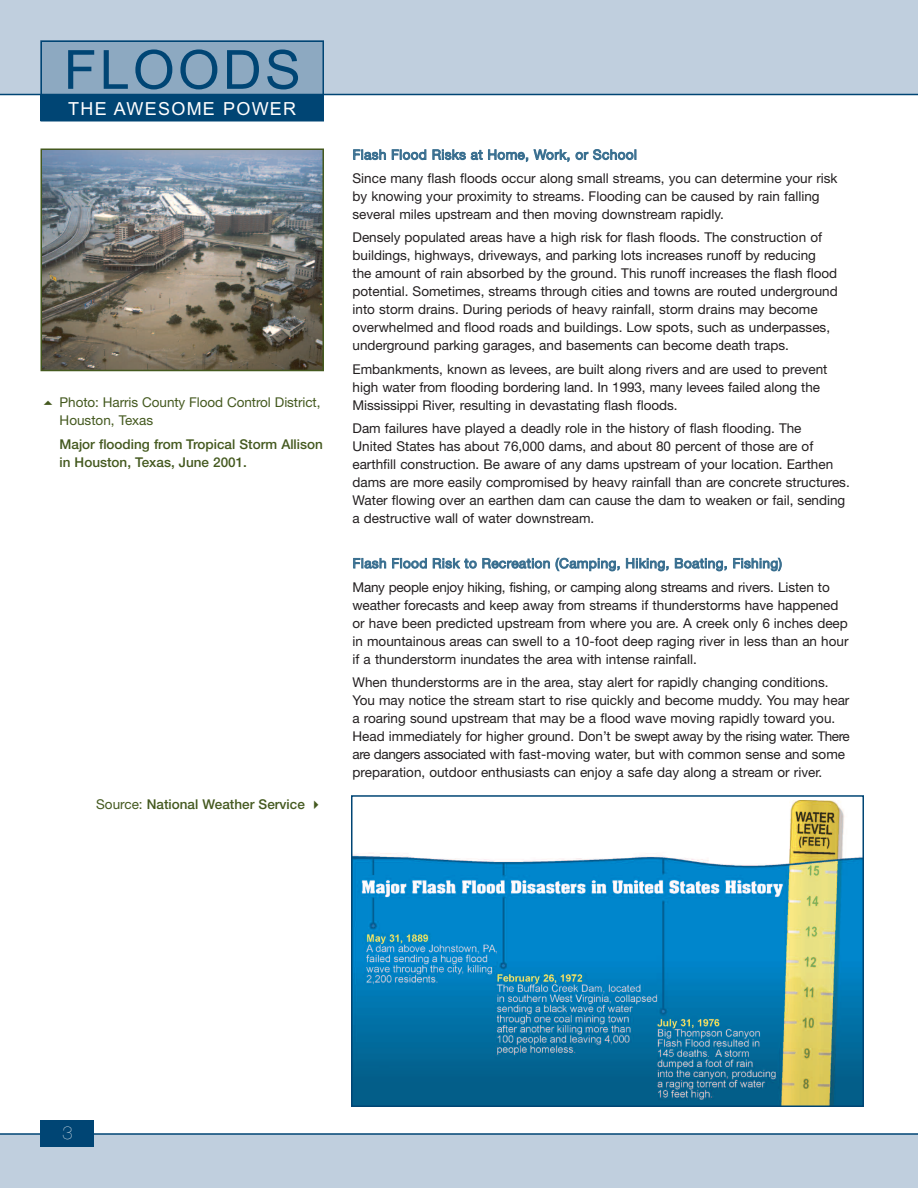
<style>
.page{position:relative;width:918px;height:1188px;background:#fff}
.page>*{position:absolute;margin:0;border:0;box-sizing:border-box;transform-origin:0 0}
.t1{font:54px "Arial";letter-spacing:.055em;color:#004574}
.t2{font:18px "Arial";letter-spacing:.07em;color:#fff}
.t3{font:200 18px "Helvetica Neue";color:#fff}
.t4{font:13.5px/18px "Helvetica Neue";color:#231f20}
.t5{font:13.5px "Helvetica Neue";letter-spacing:.03em;color:#386e8f}
.t6{font:500 13.5px/18px "Helvetica Neue";color:#44591f}
.t7{font:13.5px/18px "Helvetica Neue";letter-spacing:-.005em;color:#44591f}
.s1{font-weight:400}
</style>
<div class="page">
<div style="left:0;top:1134px;width:918px;height:54px;background:#c0cfde"></div>
<div style="left:0;top:0;width:918px;height:94px;background:#c0cfde"></div>
<div style="left:40px;top:40px;width:284px;height:54px;background:#8da9c1"></div>
<div style="left:40px;top:94px;width:284px;height:28px;background:#004574"></div>
<hr style="left:0;top:94px;width:918px;height:1px;background:#004574">
<div style="left:40px;top:41px;width:284px;height:81px;border:2px solid #004574"></div>
<hr style="left:0;top:1133px;width:918px;height:2px;background:#004574">
<div style="left:40px;top:1120px;width:54px;height:28px;background:#004574"></div>
<hr style="left:917px;top:1134px;width:1px;height:54px;background:#c0cfde">
<img style="left:43px;top:151px;width:278px;height:217px">
<div style="left:40px;top:148px;width:284px;height:223px;border:2px solid #44591f"></div>
<img style="left:354px;top:800px;width:507px;height:304px">
<div style="left:351px;top:795px;width:513px;height:312px;border:2px solid #004574"></div>
<h1 class="t1" style="left:64px;top:39px;width:239px">FLOODS</h1>
<h2 class="t2" style="left:68px;top:98px;width:230px">THE AWESOME POWER</h2>
<p class="t7" style="left:60px;top:395px;width:262px">Photo: Harris County Flood Control District,<br>Houston, Texas</p>
<p class="t6" style="left:59px;top:436px;width:265px">Major flooding from Tropical Storm Allison in Houston, Texas, June 2001.</p>
<p class="t6" style="left:96px;top:796px;width:228px"><span class="s1">Source:</span> National Weather Service ✔</p>
<p class="t5" style="left:353px;top:150px;width:286px">Flash Flood Risks at Home, Work, or School</p>
<p class="t4" style="left:352px;top:171px;width:487px">Since many flash floods occur along small streams, you can determine your risk by knowing your proximity to streams. Flooding can be caused by rain falling several miles upstream and then moving downstream rapidly.</p>
<p class="t4" style="left:352px;top:230px;width:487px">Densely populated areas have a high risk for flash floods. The construction of buildings, highways, driveways, and parking lots increases runoff by reducing the amount of rain absorbed by the ground. This runoff increases the flash flood potential. Sometimes, streams through cities and towns are routed underground into storm drains. During periods of heavy rainfall, storm drains may become overwhelmed and flood roads and buildings. Low spots, such as underpasses, underground parking garages, and basements can become death traps.</p>
<p class="t4" style="left:352px;top:361px;width:476px">Embankments, known as levees, are built along rivers and are used to prevent high water from flooding bordering land. In 1993, many levees failed along the<br>Mississippi River, resulting in devastating flash floods.</p>
<p class="t4" style="left:352px;top:421px;width:499px">Dam failures have played a deadly role in the history of flash flooding. The<br>United States has about 76,000 dams, and about 80 percent of those are of earthfill construction. Be aware of any dams upstream of your location. Earthen dams are more easily compromised by heavy rainfall than are concrete structures.<br>Water flowing over an earthen dam can cause the dam to weaken or fail, sending a destructive wall of water downstream.</p>
<p class="t5" style="left:353px;top:558px;width:431px">Flash Flood Risk to Recreation (Camping, Hiking, Boating, Fishing)</p>
<p class="t4" style="left:352px;top:579px;width:498px">Many people enjoy hiking, fishing, or camping along streams and rivers. Listen to weather forecasts and keep away from streams if thunderstorms have happened or have been predicted upstream from where you are. A creek only 6 inches deep in mountainous areas can swell to a 10-foot deep raging river in less than an hour if a thunderstorm inundates the area with intense rainfall.</p>
<p class="t4" style="left:352px;top:675px;width:499px">When thunderstorms are in the area, stay alert for rapidly changing conditions.<br>You may notice the stream start to rise quickly and become muddy. You may hear a roaring sound upstream that may be a flood wave moving rapidly toward you.<br>Head immediately for higher ground. Don’t be swept away by the rising water. There are dangers associated with fast-moving water, but with common sense and some preparation, outdoor enthusiasts can enjoy a safe day along a stream or river.</p>
<h2 class="t3" style="left:62px;top:1123px;width:12px">3</h2>
</div>
